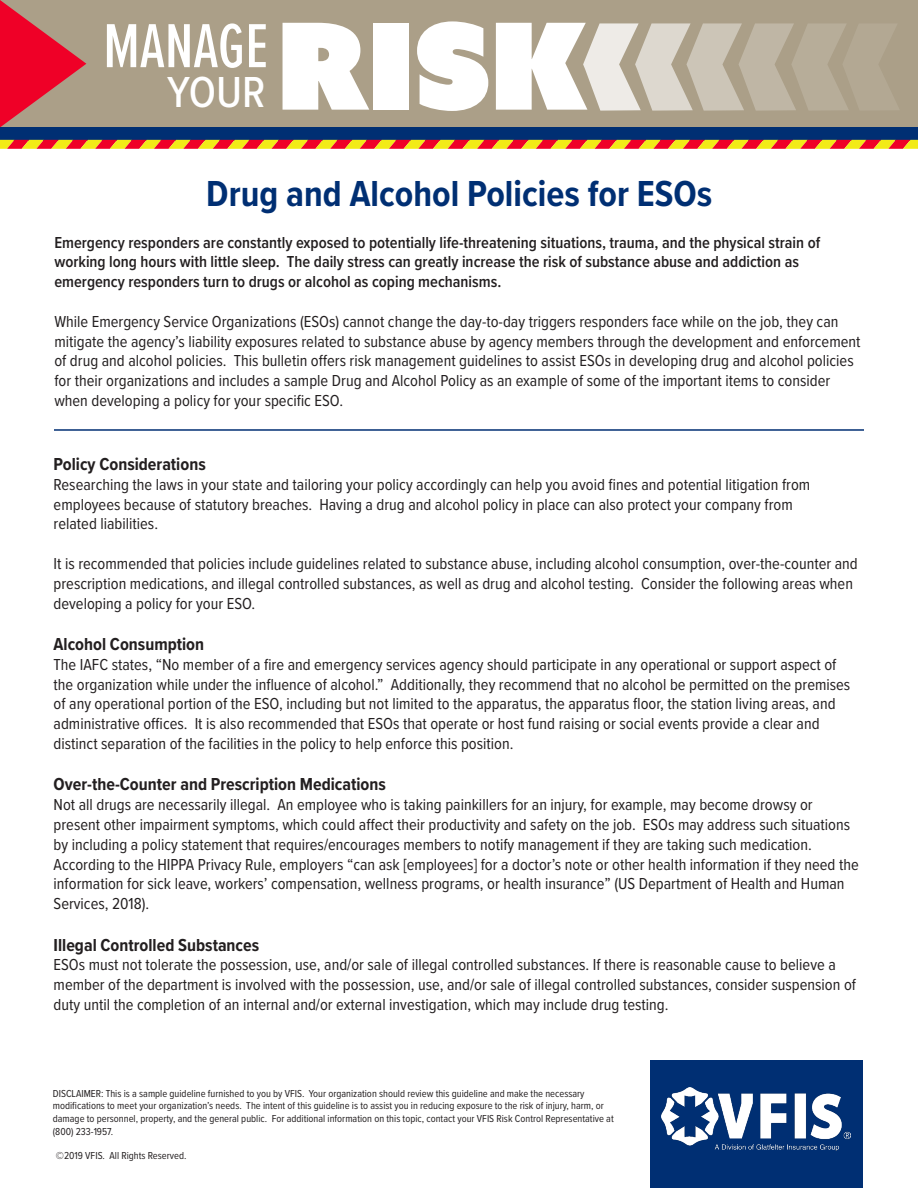
<style>
.page{position:relative;width:918px;height:1188px;background:#fff}
.page>*{position:absolute;margin:0;border:0;box-sizing:border-box;transform-origin:0 0}
.t1{font:120px "Azo Sans Uber";color:#fff}
.t2{font:500 64.5px "Proxima Nova Ex Cn";color:#fff}
.t3{font:500 45px "Proxima Nova Cond";color:#fff}
.t4{font:700 37.5px "Proxima Nova Cond";color:#002f73}
.t5{font:700 18px "Proxima Nova Cond";color:#231f20}
.t6{font:16.5px/19.8px "Proxima Nova Cond";color:#231f20}
.t7{font:600 16.5px/19.8px "Proxima Nova Cond";color:#231f20}
.t8{font:10.5px/12.6px "Proxima Nova Cond";color:#231f20}
</style>
<div class="page">
<div style="left:0;top:0;width:918px;height:127px;background:#ab9f88"></div>
<svg style="left:0;top:0;width:86px;height:127px"></svg>
<div style="left:650px;top:1061px;width:212px;height:127px;background:#002f73"></div>
<img style="left:661px;top:1088px;width:190px;height:63px">
<svg style="left:583px;top:23px;width:316px;height:88px"></svg>
<div style="left:0;top:127px;width:918px;height:14px;background:#002f73"></div>
<svg style="left:0;top:140px;width:918px;height:9px;background:#f07a26"></svg>
<hr style="left:54px;top:429px;width:810px;height:2px;background:#002f73">
<p class="t2" style="left:103px;top:-1px;width:167px">MANAGE</p>
<p class="t3" style="left:167px;top:59px;width:100px">YOUR</p>
<p class="t1" style="left:277px;top:-14px;width:313px">RISK</p>
<p class="t4" style="left:206px;top:166px;width:508px">Drug and Alcohol Policies for ESOs</p>
<p class="t7" style="left:54px;top:232px;width:767px">Emergency responders are constantly exposed to potentially life-threatening situations, trauma, and the physical strain of working long hours with little sleep. The daily stress can greatly increase the risk of substance abuse and addiction as emergency responders turn to drugs or alcohol as coping mechanisms.</p>
<p class="t6" style="left:54px;top:311px;width:808px">While Emergency Service Organizations (ESOs) cannot change the day-to-day triggers responders face while on the job, they can mitigate the agency’s liability exposures related to substance abuse by agency members through the development and enforcement of drug and alcohol policies. This bulletin offers risk management guidelines to assist ESOs in developing drug and alcohol policies for their organizations and includes a sample Drug and Alcohol Policy as an example of some of the important items to consider when developing a policy for your specific ESO.</p>
<p class="t5" style="left:54px;top:451px;width:154px">Policy Considerations</p>
<p class="t6" style="left:54px;top:474px;width:758px">Researching the laws in your state and tailoring your policy accordingly can help you avoid fines and potential litigation from employees because of statutory breaches. Having a drug and alcohol policy in place can also protect your company from related liabilities.</p>
<p class="t6" style="left:54px;top:553px;width:806px">It is recommended that policies include guidelines related to substance abuse, including alcohol consumption, over-the-counter and prescription medications, and illegal controlled substances, as well as drug and alcohol testing. Consider the following areas when developing a policy for your ESO.</p>
<p class="t5" style="left:54px;top:631px;width:152px">Alcohol Consumption</p>
<p class="t6" style="left:54px;top:654px;width:798px">The IAFC states, “No member of a fire and emergency services agency should participate in any operational or support aspect of the organization while under the influence of alcohol.” Additionally, they recommend that no alcohol be permitted on the premises of any operational portion of the ESO, including but not limited to the apparatus, the apparatus floor, the station living areas, and administrative offices. It is also recommended that ESOs that operate or host fund raising or social events provide a clear and distinct separation of the facilities in the policy to help enforce this position.</p>
<p class="t5" style="left:54px;top:771px;width:334px">Over-the-Counter and Prescription Medications</p>
<p class="t6" style="left:54px;top:794px;width:807px">Not all drugs are necessarily illegal. An employee who is taking painkillers for an injury, for example, may become drowsy or present other impairment symptoms, which could affect their productivity and safety on the job. ESOs may address such situations by including a policy statement that requires/encourages members to notify management if they are taking such medication.<br>According to the HIPPA Privacy Rule, employers “can ask [employees] for a doctor’s note or other health information if they need the information for sick leave, workers’ compensation, wellness programs, or health insurance” (US Department of Health and Human Services, 2018).</p>
<p class="t5" style="left:54px;top:931px;width:207px">Illegal Controlled Substances</p>
<p class="t6" style="left:54px;top:954px;width:804px">ESOs must not tolerate the possession, use, and/or sale of illegal controlled substances. If there is reasonable cause to believe a member of the department is involved with the possession, use, and/or sale of illegal controlled substances, consider suspension of duty until the completion of an internal and/or external investigation, which may include drug testing.</p>
<p class="t8" style="left:53px;top:1087px;width:562px">DISCLAIMER: This is a sample guideline furnished to you by VFIS. Your organization should review this guideline and make the necessary modifications to meet your organization’s needs. The intent of this guideline is to assist you in reducing exposure to the risk of injury, harm, or damage to personnel, property, and the general public. For additional information on this topic, contact your VFIS Risk Control Representative at (800) 233-1957.</p>
<p class="t8" style="left:56px;top:1149px;width:132px">©2019 VFIS. All Rights Reserved.</p>
</div>
